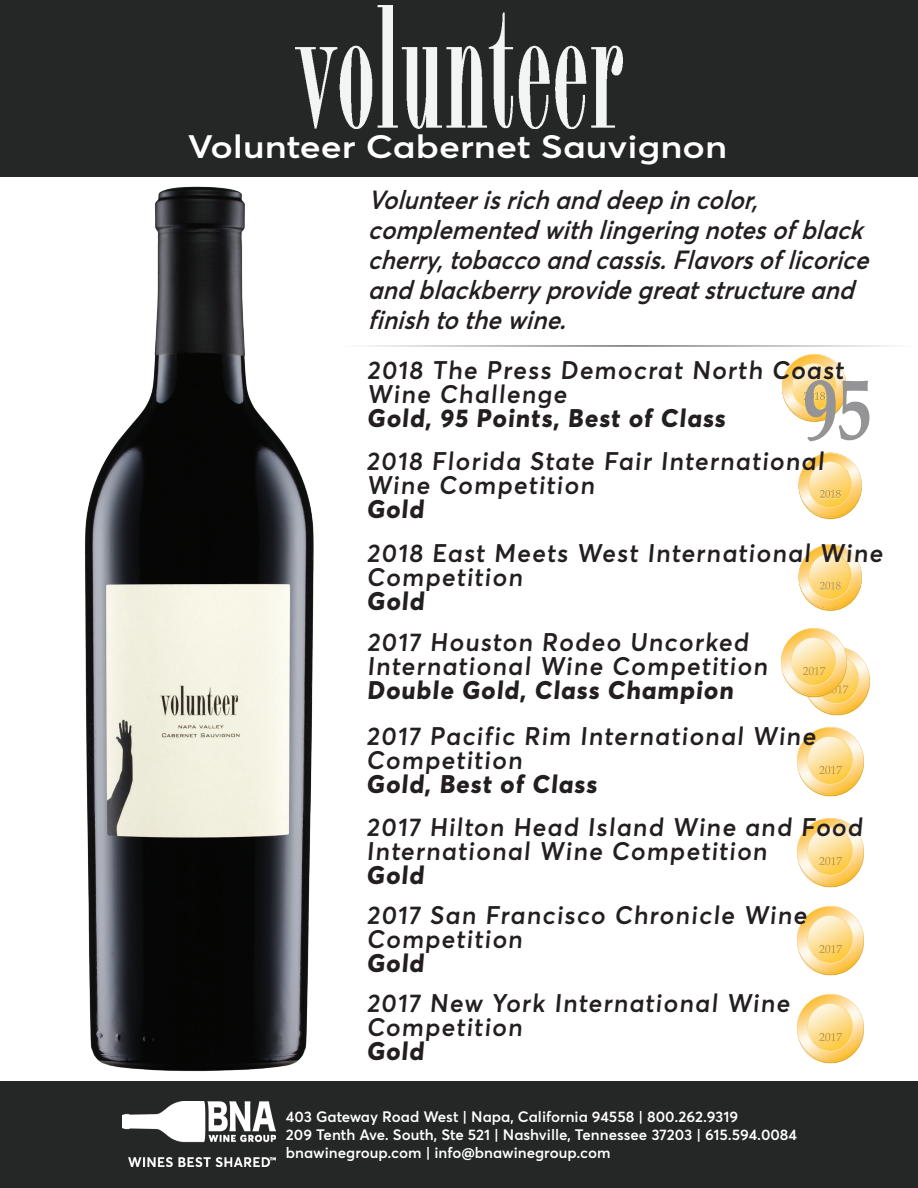
<style>
.page{position:relative;width:918px;height:1188px;background:#fff}
.page>*{position:absolute;margin:0;border:0;box-sizing:border-box;transform-origin:0 0}
.t1{font:700 85.65px "Book Antiqua";color:#949496;scale:.81 1}
.t2{font:600 32.1px "Averta";color:#fff;scale:1.17 1}
.t3{font:italic 600 25.95px/30px "Averta";color:#231f20;scale:.93 1}
.t4{font:600 25.2px/24px "Averta";color:#231f20}
.t5{font:800 25.2px "Averta";color:#231f20}
.t6{font:600 15px/18px "Averta";color:#fff}
</style>
<div class="page">
<img style="left:808px;top:381px;width:39px;height:41px">
<img style="left:802px;top:419px;width:44px;height:2px">
<img style="left:782px;top:354px;width:64px;height:65px">
<img style="left:782px;top:355px;width:64px;height:64px;border-radius:32px">
<img style="left:792px;top:363px;width:44px;height:47px">
<img style="left:793px;top:363px;width:42px;height:1px">
<img style="left:793px;top:364px;width:42px;height:46px">
<img style="left:797px;top:994px;width:67px;height:70px">
<img style="left:797px;top:906px;width:67px;height:69px">
<img style="left:797px;top:818px;width:67px;height:69px">
<img style="left:797px;top:727px;width:67px;height:69px">
<img style="left:798px;top:545px;width:64px;height:64px">
<img style="left:799px;top:545px;width:62px;height:63px;border-radius:32px">
<img style="left:851px;top:553px;width:1px;height:46px">
<img style="left:808px;top:553px;width:43px;height:46px">
<img style="left:809px;top:554px;width:42px;height:45px">
<img style="left:798px;top:453px;width:64px;height:64px">
<img style="left:799px;top:453px;width:62px;height:64px;border-radius:32px">
<img style="left:851px;top:462px;width:1px;height:46px">
<img style="left:808px;top:462px;width:43px;height:46px">
<img style="left:809px;top:462px;width:42px;height:45px">
<div style="left:0;top:1082px;width:918px;height:106px;background:#252726"></div>
<div style="left:0;top:0;width:918px;height:176px;background:#252726"></div>
<img style="left:85px;top:186px;width:229px;height:886px">
<img style="left:123px;top:1102px;width:153px;height:64px">
<img style="left:296px;top:6px;width:326px;height:123px">
<hr style="left:340px;top:346px;width:576px;height:1px;background:#231f20">
<img style="left:808px;top:648px;width:62px;height:68px">
<img style="left:781px;top:628px;width:66px;height:69px">
<p class="t2" style="left:187px;top:127px;width:463px">Volunteer Cabernet Sauvignon</p>
<p class="t3" style="left:368px;top:184px;width:549px">Volunteerisrichanddeepincolor, complementedwithlingeringnotesofblack cherry,tobaccoandcassis.Flavorsoflicorice andblackberryprovidegreatstructureand finishtothewine.</p>
<p class="t4" style="left:367px;top:358px;width:481px">2018 The Press Democrat North Coast<br>Wine Challenge</p>
<p class="t5" style="left:367px;top:402px;width:362px">Gold, 95 Points, Best of Class</p>
<p class="t4" style="left:367px;top:449px;width:462px">2018 Florida State Fair International<br>Wine Competition</p>
<p class="t5" style="left:367px;top:493px;width:61px">Gold</p>
<p class="t4" style="left:367px;top:540px;width:520px">2018 East Meets West International Wine<br>Competition</p>
<p class="t5" style="left:367px;top:585px;width:61px">Gold</p>
<h1 class="t1" style="left:803px;top:352px;width:87px">95</h1>
<p class="t4" style="left:367px;top:630px;width:405px">2017 Houston Rodeo Uncorked<br>International Wine Competition</p>
<p class="t5" style="left:367px;top:674px;width:371px">Double Gold, Class Champion</p>
<p class="t4" style="left:367px;top:723px;width:453px">2017 Pacific Rim International Wine<br>Competition</p>
<p class="t5" style="left:367px;top:767px;width:234px">Gold, Best of Class</p>
<p class="t4" style="left:367px;top:814px;width:500px">2017 Hilton Head Island Wine and Food<br>International Wine Competition</p>
<p class="t5" style="left:367px;top:858px;width:61px">Gold</p>
<p class="t4" style="left:367px;top:903px;width:444px">2017 San Francisco Chronicle Wine<br>Competition</p>
<p class="t5" style="left:367px;top:947px;width:61px">Gold</p>
<p class="t4" style="left:367px;top:991px;width:428px">2017 New York International Wine<br>Competition</p>
<p class="t5" style="left:367px;top:1035px;width:61px">Gold</p>
<p class="t6" style="left:286px;top:1107px;width:513px">403 Gateway Road West | Napa, California 94558 | 800.262.9319<br>209 Tenth Ave. South, Ste 521 | Nashville, Tennessee 37203 | 615.594.0084 bnawinegroup.com | info@bnawinegroup.com</p>
</div>
